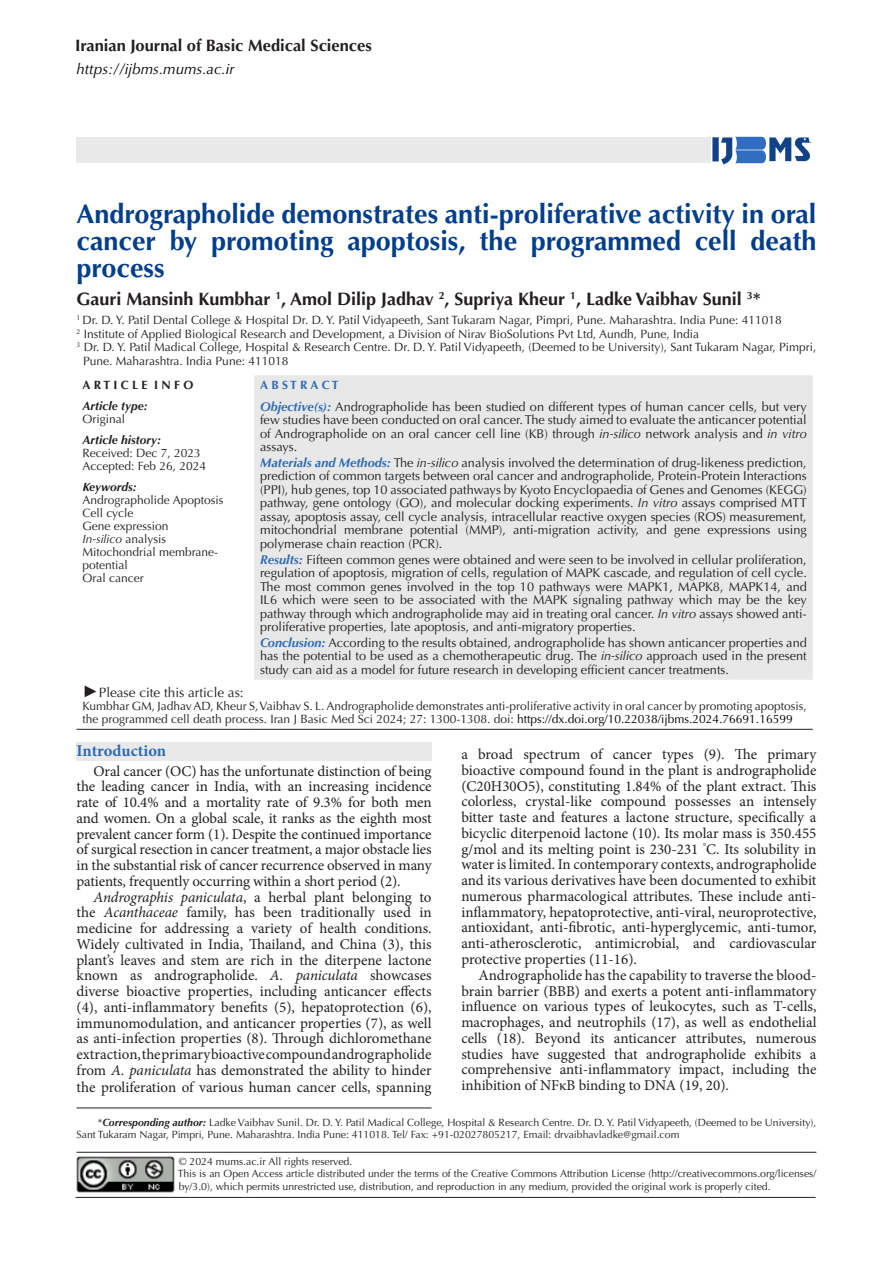
<style>
.page{position:relative;width:893px;height:1263px;background:#fff}
.page>*{position:absolute;margin:0;border:0;box-sizing:border-box;transform-origin:0 0}
.t1{font:700 27px/27px "Optima LT Std";color:#023e8a;text-align:justify}
.t2{font:700 18px "Optima LT Std";color:#231f20}
.t3{font:700 16.5px "Optima LT Std";color:#231f20}
.t4{font:700 16.5px "Minion Pro";letter-spacing:-.005em;color:#2d6cb5}
.t5{font:15px/15.8px "Minion Pro";letter-spacing:-.005em;color:#231f20;text-align:justify}
.t6{font:italic 15px "Optima LT Std";color:#000}
.t7{font:13.5px "Optima LT Std";color:#231f20}
.t8{font:12.75px/13.5px "Optima LT Std";color:#231f20;text-align:justify}
.Body_Text{font:12px/13px "Optima LT Std";color:#231f20}
.t9{font:italic 700 12px "Optima LT Std";color:#231f20}
.t10{font:700 12px "Optima LT Std";color:#231f20}
.t11{font:700 12px "Optima LT Std";color:#2d6cb5}
.t12{font:10.5px/12.6px "Optima LT Std";color:#231f20}
.s1{font-weight:700;font-style:italic;color:#2d6cb5}
.s2{font-style:italic}
.s3{font-family:"Times New Roman";font-style:italic;font-size:16.5px}
.s4{color:#000}
.s5{font-weight:700;font-style:italic}
</style>
<div class="page">
<hr style="left:77px;top:1108px;width:355px;height:1px;background:#231f20">
<div style="left:254px;top:375px;width:559px;height:305px;background:#e8e8e8"></div>
<hr style="left:77px;top:729px;width:158px;height:1px;background:#231f20">
<svg style="left:235px;top:729px;width:19px;height:1px"></svg>
<hr style="left:254px;top:729px;width:559px;height:1px;background:#231f20">
<div style="left:77px;top:742px;width:355px;height:19px;background:#e9e9e9"></div>
<div style="left:77px;top:137px;width:634px;height:26px;background:#e9e9e9"></div>
<img style="left:712px;top:136px;width:100px;height:29px">
<hr style="left:77px;top:1152px;width:739px;height:1px;background:#231f20">
<hr style="left:76px;top:1197px;width:739px;height:1px;background:#231f20">
<img style="left:77px;top:1156px;width:98px;height:37px">
<p class="t3" style="left:75px;top:36px;width:298px">Iranian Journal of Basic Medical Sciences</p>
<p class="t6" style="left:77px;top:61px;width:159px">https://ijbms.mums.ac.ir</p>
<p class="t1" style="left:77px;top:201px;width:741px">Andrographolide demonstrates anti-proliferative activity in oral cancer by promoting apoptosis, the programmed cell death process</p>
<p class="t2" style="left:77px;top:288px;width:686px">Gauri Mansinh Kumbhar <sup>1</sup>, Amol Dilip Jadhav <sup>2</sup>, Supriya Kheur <sup>1</sup>, Ladke Vaibhav Sunil <sup>3</sup>*</p>
<p class="Body_Text" style="left:77px;top:314px;width:707px"><sup>1</sup> Dr. D. Y. Patil Dental College &amp; Hospital Dr. D. Y. Patil Vidyapeeth, Sant Tukaram Nagar, Pimpri, Pune. Maharashtra. India Pune: 411018</p>
<p class="Body_Text" style="left:77px;top:327px;width:624px"><sup>2</sup> Institute of Applied Biological Research and Development, a Division of Nirav BioSolutions Pvt Ltd, Aundh, Pune, India</p>
<p class="Body_Text" style="left:77px;top:341px;width:741px"><sup>3</sup> Dr. D. Y. Patil Madical College, Hospital &amp; Research Centre. Dr. D. Y. Patil Vidyapeeth, (Deemed to be University), Sant Tukaram Nagar, Pimpri,</p>
<p class="Body_Text" style="left:83px;top:354px;width:207px">Pune. Maharashtra. India Pune: 411018</p>
<p class="t10" style="left:83px;top:378px;width:112px">A R T I C L E I N F O</p>
<p class="t11" style="left:260px;top:378px;width:80px">A B S T R A C T</p>
<p class="t9" style="left:83px;top:399px;width:67px">Article type:</p>
<p class="Body_Text" style="left:83px;top:413px;width:44px">Original</p>
<p class="t8" style="left:260px;top:400px;width:548px"><span class="s1">Objective(s):</span> Andrographolide has been studied on different types of human cancer cells, but very few studies have been conducted on oral cancer. The study aimed to evaluate the anticancer potential of Andrographolide on an oral cancer cell line (KB) through <span class="s2">in-silico</span> network analysis and <span class="s2">in vitro </span>assays.</p>
<p class="t8" style="left:260px;top:456px;width:548px"><span class="s1">Materials and Methods:</span> The <span class="s2">in-silico</span> analysis involved the determination of drug-likeness prediction, prediction of common targets between oral cancer and andrographolide, Protein-Protein Interactions (PPI), hub genes, top 10 associated pathways by Kyoto Encyclopaedia of Genes and Genomes (KEGG) pathway, gene ontology (GO), and molecular docking experiments. <span class="s2">In vitro</span> assays comprised MTT assay, apoptosis assay, cell cycle analysis, intracellular reactive oxygen species (ROS) measurement, mitochondrial membrane potential (MMP), anti-migration activity, and gene expressions using polymerase chain reaction (PCR).</p>
<p class="t8" style="left:260px;top:553px;width:548px"><span class="s1">Results:</span> Fifteen common genes were obtained and were seen to be involved in cellular proliferation, regulation of apoptosis, migration of cells, regulation of MAPK cascade, and regulation of cell cycle.<br>The most common genes involved in the top 10 pathways were MAPK1, MAPK8, MAPK14, and IL6 which were seen to be associated with the MAPK signaling pathway which may be the key pathway through which andrographolide may aid in treating oral cancer. <span class="s2">In vitro</span> assays showed anti&shy;proliferative properties, late apoptosis, and anti-migratory properties.</p>
<p class="t8" style="left:260px;top:636px;width:548px"><span class="s1">Conclusion:</span> According to the results obtained, andrographolide has shown anticancer properties and has the potential to be used as a chemotherapeutic drug. The <span class="s2">in-silico</span> approach used in the present study can aid as a model for future research in developing efficient cancer treatments.</p>
<p class="t9" style="left:83px;top:433px;width:80px">Article history:</p>
<p class="Body_Text" style="left:83px;top:447px;width:120px">Received: Dec 7, 2023</p>
<p class="Body_Text" style="left:83px;top:460px;width:125px">Accepted: Feb 26, 2024</p>
<p class="t9" style="left:83px;top:480px;width:56px">Keywords:</p>
<p class="Body_Text" style="left:83px;top:494px;width:142px">Andrographolide Apoptosis</p>
<p class="Body_Text" style="left:83px;top:507px;width:53px">Cell cycle</p>
<p class="Body_Text" style="left:83px;top:520px;width:88px">Gene expression</p>
<p class="Body_Text" style="left:83px;top:533px;width:137px"><span class="s2">In-silico</span> analysis<br>Mitochondrial membrane&shy;potential</p>
<p class="Body_Text" style="left:83px;top:572px;width:63px">Oral cancer</p>
<p class="t7" style="left:83px;top:685px;width:163px"><span class="s3">►</span>Please cite this article as:</p>
<p class="Body_Text" style="left:83px;top:700px;width:726px">Kumbhar GM, Jadhav AD, Kheur S, Vaibhav S. L. Andrographolide demonstrates anti-proliferative activity in oral cancer by promoting apoptosis, the programmed cell death process. Iran J Basic Med Sci 2024; 27: 1300-1308. doi: <span class="s4">https://dx.doi.org/10.22038/ijbms.2024.76691.16599</span></p>
<p class="t4" style="left:77px;top:739px;width:91px">Introduction</p>
<p class="t5" style="left:77px;top:763px;width:357px;text-indent:17px">Oral cancer (OC) has the unfortunate distinction of being the leading cancer in India, with an increasing incidence rate of 10.4% and a mortality rate of 9.3% for both men and women. On a global scale, it ranks as the eighth most prevalent cancer form (1). Despite the continued importance of surgical resection in cancer treatment, a major obstacle lies in the substantial risk of cancer recurrence observed in many patients, frequently occurring within a short period (2).</p>
<p class="t5" style="left:77px;top:889px;width:357px;text-indent:17px"><span class="s2">Andrographis paniculata</span>, a herbal plant belonging to the <span class="s2">Acanthaceae</span> family, has been traditionally used in medicine for addressing a variety of health conditions.<br>Widely cultivated in India, Thailand, and China (3), this plant’s leaves and stem are rich in the diterpene lactone known as andrographolide. <span class="s2">A. paniculata</span> showcases diverse bioactive properties, including anticancer effects (4), anti-inflammatory benefits (5), hepatoprotection (6), immunomodulation, and anticancer properties (7), as well as anti-infection properties (8). Through dichloromethane extraction, the primary bioactive compound andrographolide from <span class="s2">A. paniculata</span> has demonstrated the ability to hinder the proliferation of various human cancer cells, spanning</p>
<p class="t5" style="left:461px;top:747px;width:357px">a broad spectrum of cancer types (9). The primary bioactive compound found in the plant is andrographolide (C20H30O5), constituting 1.84% of the plant extract. This colorless, crystal-like compound possesses an intensely bitter taste and features a lactone structure, specifically a bicyclic diterpenoid lactone (10). Its molar mass is 350.455 g/mol and its melting point is 230-231 <sup>°</sup>C. Its solubility in water is limited. In contemporary contexts, andrographolide and its various derivatives have been documented to exhibit numerous pharmacological attributes. These include anti&shy;inflammatory, hepatoprotective, anti-viral, neuroprotective, antioxidant, anti-fibrotic, anti-hyperglycemic, anti-tumor, anti-atherosclerotic, antimicrobial, and cardiovascular protective properties (11-16).</p>
<p class="t5" style="left:461px;top:967px;width:357px;text-indent:17px">Andrographolide has the capability to traverse the blood&shy;brain barrier (BBB) and exerts a potent anti-inflammatory influence on various types of leukocytes, such as T-cells, macrophages, and neutrophils (17), as well as endothelial cells (18). Beyond its anticancer attributes, numerous studies have suggested that andrographolide exhibits a comprehensive anti-inflammatory impact, including the inhibition of NFκB binding to DNA (19, 20).</p>
<p class="t12" style="left:77px;top:1116px;width:741px;text-indent:21px">*<span class="s5">Corresponding author:</span> Ladke Vaibhav Sunil. Dr. D. Y. Patil Madical College, Hospital &amp; Research Centre. Dr. D. Y. Patil Vidyapeeth, (Deemed to be University),<br>Sant Tukaram Nagar, Pimpri, Pune. Maharashtra. India Pune: 411018. Tel/ Fax: +91-02027805217, Email: drvaibhavladke@gmail.com</p>
<p class="t12" style="left:179px;top:1155px;width:175px">© 2024 mums.ac.ir All rights reserved.</p>
<p class="t12" style="left:178px;top:1167px;width:640px">This is an Open Access article distributed under the terms of the Creative Commons Attribution License (http://creativecommons.org/licenses/</p>
<p class="t12" style="left:179px;top:1180px;width:593px">by/3.0), which permits unrestricted use, distribution, and reproduction in any medium, provided the original work is properly cited.</p>
</div>
